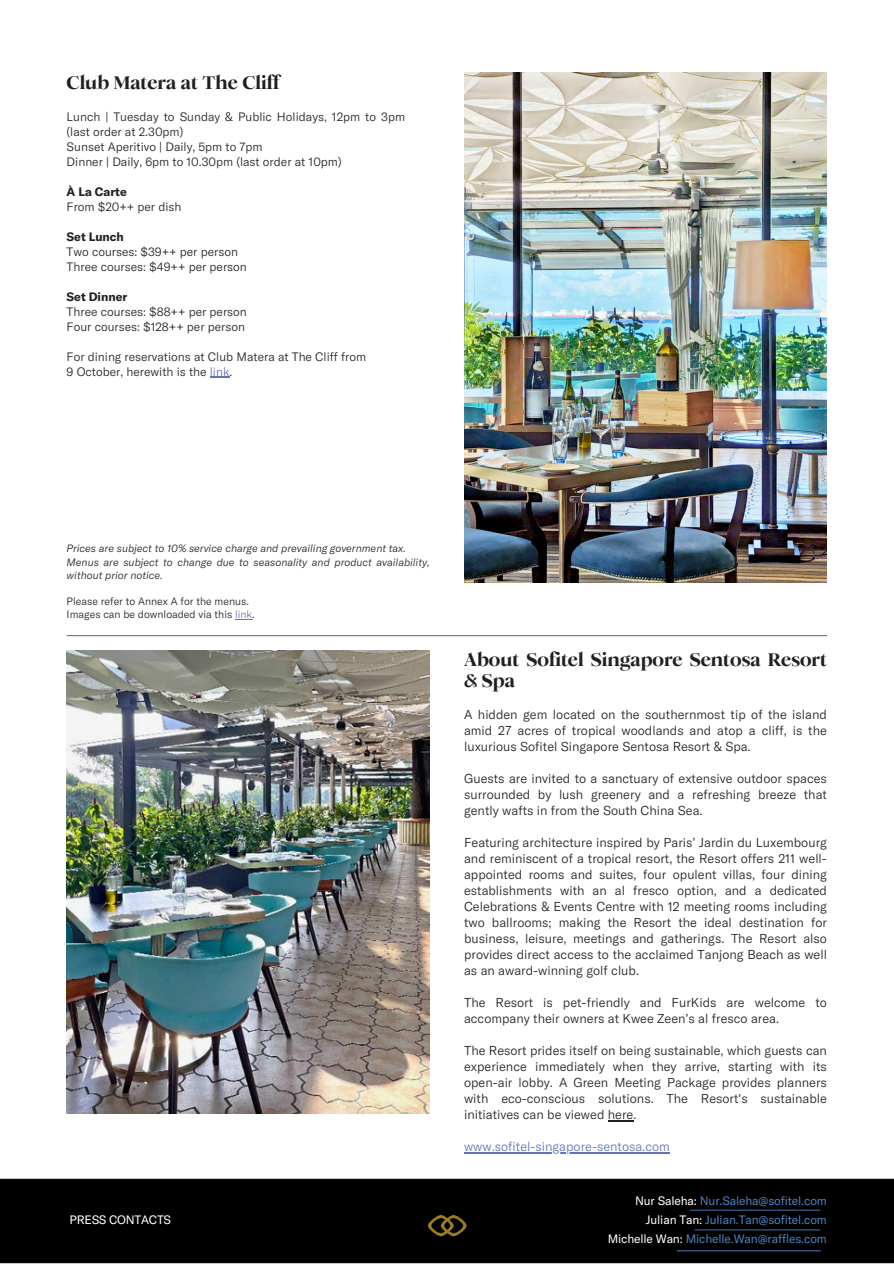
<style>
.page{position:relative;width:894px;height:1264px;background:#fff}
.page>*{position:absolute;margin:0;border:0;box-sizing:border-box;transform-origin:0 0}
.t1{font:900 18px/21px "Romie";color:#231f20}
.t2{font:300 12.75px/16px "GT America LV";color:#231f20;text-align:justify}
.t3{font:300 12.75px "GT America LV";color:#5f73b9}
.t4{font:300 12px/15px "GT America LV";color:#231f20}
.t5{font:12px/19px "GT America LV";letter-spacing:-.01em;color:#4f81bd;text-align:right}
.t6{font:12px "GT America LV";letter-spacing:-.02em;color:#fff}
.t7{font:italic 300 10.5px/13px "GT America LV";color:#231f20}
.t8{font:300 10.5px/13px "GT America LV";color:#231f20}
.s1{font-weight:700}
.s2{color:#5f73b9}
.s3{color:#fff}
</style>
<div class="page">
<div style="left:0;top:1178px;width:893px;height:85px;background:#000"></div>
<img style="left:67px;top:650px;width:362px;height:463px">
<img style="left:464px;top:73px;width:362px;height:509px">
<svg style="left:210px;top:377px;width:19px;height:1px"></svg>
<svg style="left:608px;top:1120px;width:25px;height:1px"></svg>
<hr style="left:464px;top:1152px;width:205px;height:1px;background:#5f73b9">
<svg style="left:235px;top:619px;width:17px;height:1px"></svg>
<hr style="left:67px;top:635px;width:759px;height:1px;background:#917237">
<p class="t1" style="left:67px;top:72px;width:214px">Club Matera at The Cliff</p>
<p class="t4" style="left:67px;top:109px;width:340px">Lunch | Tuesday to Sunday &amp; Public Holidays, 12pm to 3pm (last order at 2.30pm)<br>Sunset Aperitivo | Daily, 5pm to 7pm<br>Dinner | Daily, 6pm to 10.30pm (last order at 10pm)</p>
<p class="t4" style="left:67px;top:184px;width:116px"><span class="s1">À La Carte<br></span>From $20++ per dish</p>
<p class="t4" style="left:67px;top:229px;width:182px"><span class="s1">Set Lunch<br></span>Two courses: $39++ per person<br>Three courses: $49++ per person</p>
<p class="t4" style="left:67px;top:289px;width:182px"><span class="s1">Set Dinner<br></span>Three courses: $88++ per person<br>Four courses: $128++ per person</p>
<p class="t4" style="left:67px;top:349px;width:301px">For dining reservations at Club Matera at The Cliff from<br>9 October, herewith is the <span class="s2">link</span>.</p>
<p class="t7" style="left:67px;top:542px;width:340px">Prices are subject to 10% service charge and prevailing government tax.</p>
<h2 class="t7" style="left:67px;top:555px;width:364px">Menus are subject to change due to seasonality and product availability, without prior notice.</h2>
<h3 class="t8" style="left:67px;top:594px;width:189px">Please refer to Annex A for the menus.<br>Images can be downloaded via this <span class="s2">link</span>.</h3>
<h3 class="t6" style="left:69px;top:1211px;width:103px">PRESS CONTACTS</h3>
<h1 class="t1" style="left:464px;top:649px;width:364px">About Sofitel Singapore Sentosa Resort &amp; Spa</h1>
<h3 class="t2" style="left:464px;top:706px;width:364px">A hidden gem located on the southernmost tip of the island amid 27 acres of tropical woodlands and atop a cliff, is the luxurious Sofitel Singapore Sentosa Resort &amp; Spa.</h3>
<h3 class="t2" style="left:464px;top:770px;width:364px">Guests are invited to a sanctuary of extensive outdoor spaces surrounded by lush greenery and a refreshing breeze that gently wafts in from the South China Sea.</h3>
<h3 class="t2" style="left:464px;top:834px;width:364px">Featuring architecture inspired by Paris’ Jardin du Luxembourg and reminiscent of a tropical resort, the Resort offers 211 well&shy;appointed rooms and suites, four opulent villas, four dining establishments with an al fresco option, and a dedicated Celebrations &amp; Events Centre with 12 meeting rooms including two ballrooms; making the Resort the ideal destination for business, leisure, meetings and gatherings. The Resort also provides direct access to the acclaimed Tanjong Beach as well as an award-winning golf club.</h3>
<h3 class="t2" style="left:464px;top:994px;width:364px">The Resort is pet-friendly and FurKids are welcome to accompany their owners at Kwee Zeen’s al fresco area.</h3>
<h3 class="t2" style="left:464px;top:1042px;width:364px">The Resort prides itself on being sustainable, which guests can experience immediately when they arrive, starting with its open-air lobby. A Green Meeting Package provides planners with eco-conscious solutions. The Resort's sustainable initiatives can be viewed here.</h3>
<h3 class="t3" style="left:464px;top:1138px;width:207px">www.sofitel-singapore-sentosa.com</h3>
<h3 class="t5" style="left:607px;top:1191px;width:221px"><span class="s3">Nur Saleha:</span> Nur.Saleha@sofitel.com<br><span class="s3">Julian Tan:</span> Julian.Tan@sofitel.com<br><span class="s3">Michelle Wan:</span> Michelle.Wan@raffles.com</h3>
</div>
